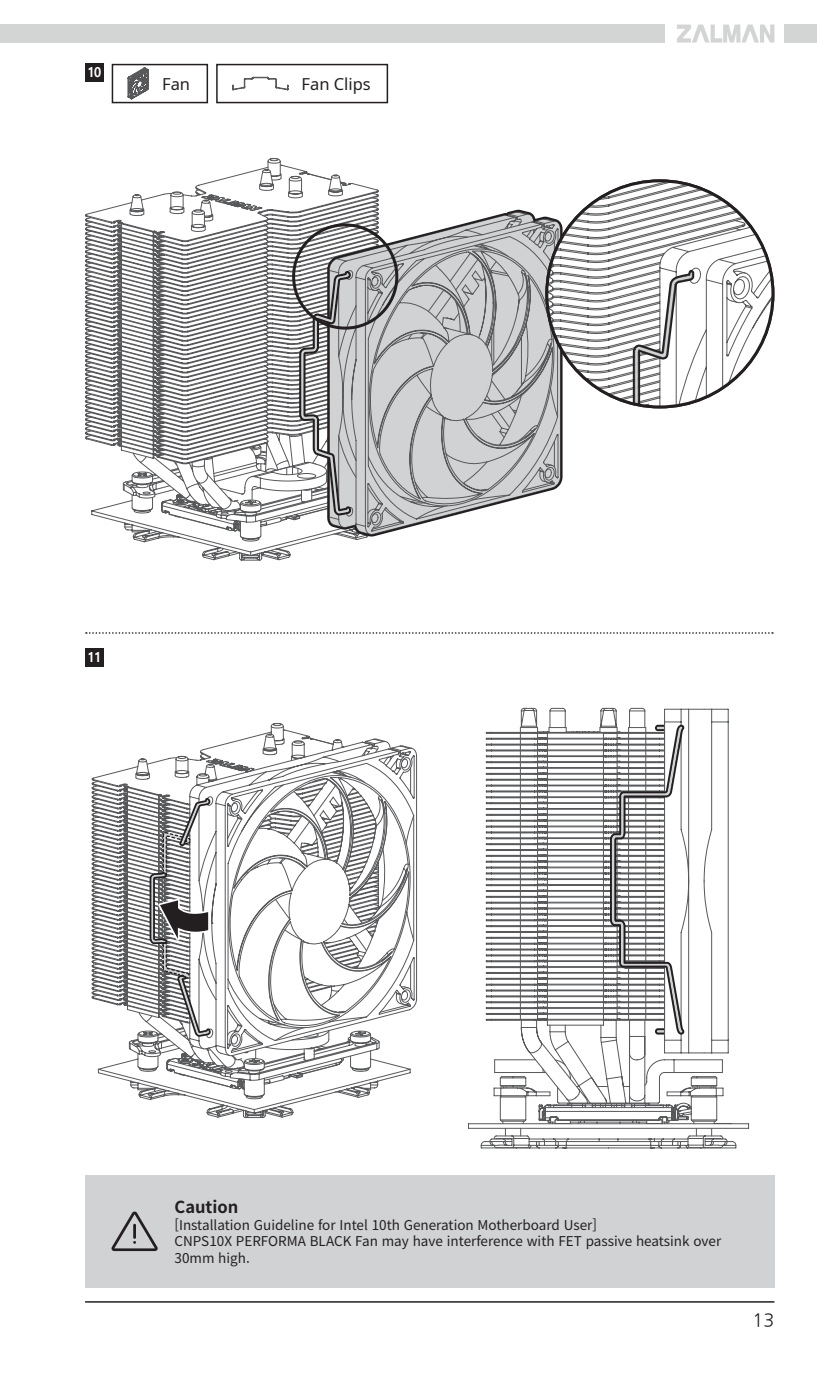
<style>
.page{position:relative;width:817px;height:1387px;background:#fff}
.page>*{position:absolute;margin:0;border:0;box-sizing:border-box;transform-origin:0 0}
.t1{font:18px "Nanum Gothic";color:#231f20}
.t2{font:16.5px "Noto Sans";color:#231f20}
.t3{font:700 16.5px "Noto Sans CJ Kkr";color:#231f20}
.t4{font:13.5px/16.2px "Noto Sans CJ Kkr";color:#231f20}
.t5{font:700 13.5px "Malgun Gothic";color:#fff;scale:.9 1}
</style>
<div class="page">
<svg style="left:677px;top:25px;width:97px;height:18px"></svg>
<hr style="left:85px;top:1300px;width:689px;height:2px;background:#231f20">
<div style="left:0;top:25px;width:664px;height:18px;background:#d3d4d4"></div>
<div style="left:783px;top:25px;width:33px;height:18px;background:#d3d4d4"></div>
<svg style="left:202px;top:556px;width:89px;height:5px"></svg>
<svg style="left:143px;top:542px;width:162px;height:14px"></svg>
<svg style="left:379px;top:210px;width:183px;height:325px;fill:#d1d2d4"></svg>
<svg style="left:85px;top:164px;width:294px;height:378px"></svg>
<svg style="left:86px;top:632px;width:686px;height:1px"></svg>
<div style="left:112px;top:64px;width:96px;height:39px;border:2px solid #231f20"></div>
<div style="left:85px;top:64px;width:18px;height:18px;background:#231f20"></div>
<div style="left:85px;top:648px;width:18px;height:18px;background:#231f20"></div>
<svg style="left:546px;top:181px;width:227px;height:226px"></svg>
<svg style="left:127px;top:67px;width:22px;height:33px"></svg>
<svg style="left:91px;top:728px;width:320px;height:390px"></svg>
<svg style="left:485px;top:709px;width:244px;height:392px"></svg>
<svg style="left:468px;top:1101px;width:281px;height:47px"></svg>
<svg style="left:519px;top:724px;width:165px;height:311px"></svg>
<hr style="left:664px;top:722px;width:1px;height:68px;background:#57585a">
<hr style="left:664px;top:972px;width:1px;height:68px;background:#57585a">
<div style="left:292px;top:223px;width:106px;height:106px;border:3px solid #231f20;border-radius:50%"></div>
<div style="left:216px;top:64px;width:172px;height:39px;border:2px solid #231f20"></div>
<svg style="left:232px;top:76px;width:57px;height:15px"></svg>
<div style="left:85px;top:1174px;width:689px;height:113px;background:#d1d2d4"></div>
<svg style="left:111px;top:1211px;width:47px;height:39px"></svg>
<p class="t5" style="left:87px;top:64px;width:17px">10</p>
<p class="t2" style="left:162px;top:72px;width:30px">Fan</p>
<p class="t2" style="left:301px;top:72px;width:71px">Fan Clips</p>
<p class="t5" style="left:87px;top:649px;width:17px">11</p>
<p class="t3" style="left:174px;top:1197px;width:65px">Caution</p>
<p class="t4" style="left:174px;top:1217px;width:424px">[Installation Guideline for Intel 10th Generation Motherboard User]</p>
<p class="t4" style="left:174px;top:1233px;width:548px">CNPS10X PERFORMA BLACK Fan may have interference with FET passive heatsink over<br>30mm high.</p>
<h1 class="t1" style="left:752px;top:1311px;width:23px">13</h1>
</div>
